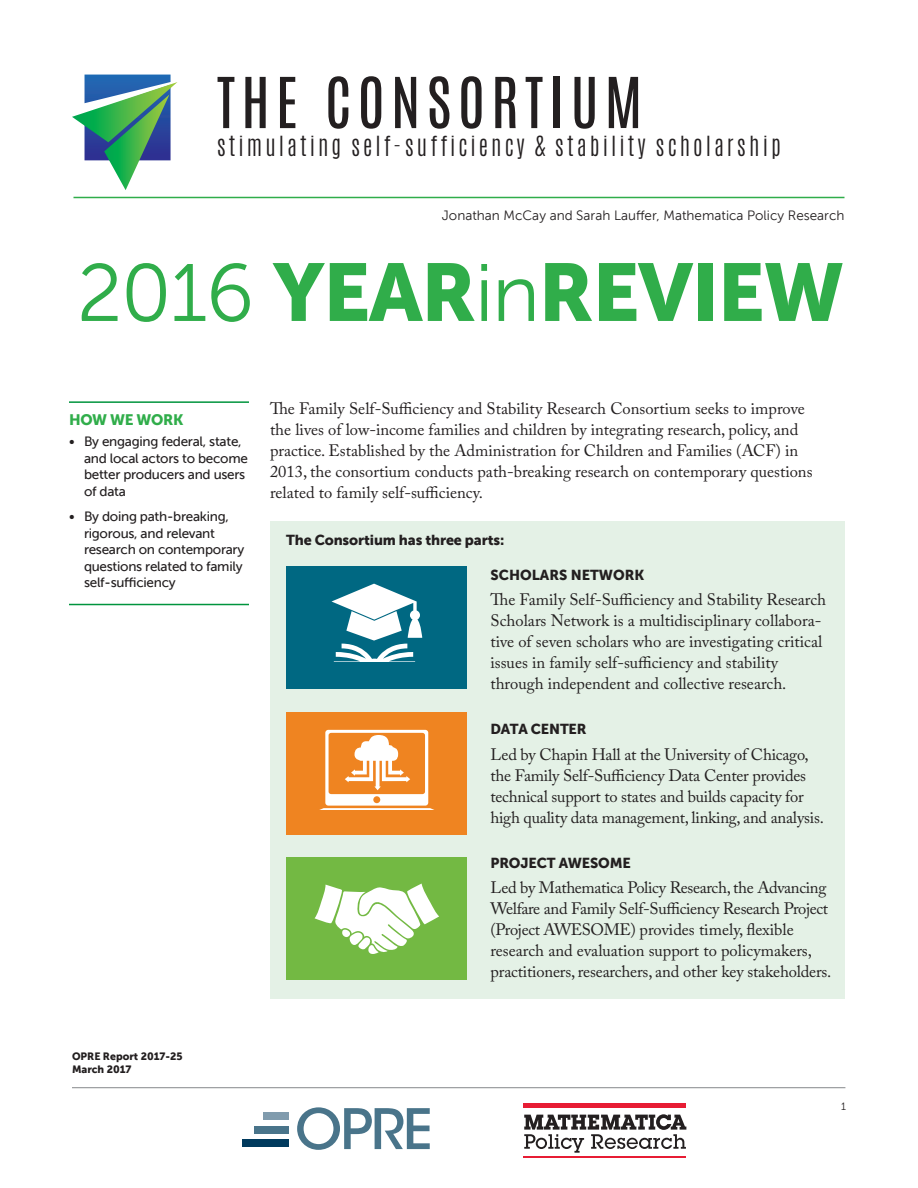
<style>
.page{position:relative;width:918px;height:1188px;background:#fff}
.page>*{position:absolute;margin:0;border:0;box-sizing:border-box;transform-origin:0 0}
.t1{font:81px "Museo Sans 900";letter-spacing:-.02em;color:#30ad4a}
.t2{font:59.55px "Antonio";letter-spacing:.1em;color:#231f20}
.t3{font:300 23.25px "Antonio";letter-spacing:.13em;color:#231f20}
.INTRODUCTION_no_bold{font:16.5px/21px "Adobe Caslon Pro";color:#231f20}
.CALLOUT_BOX_SUBHEAD{font:15px "Museo Sans 900";letter-spacing:-.02em;color:#30ad4a}
.TEXT_--bullet_list_w{font:14.25px "Museo Sans 900";letter-spacing:-.01em;color:#231f20}
.t4{font:13.5px/16.5px "Museo Sans 500";letter-spacing:-.02em;color:#231f20}
.t5{font:13.5px "Museo Sans 300";color:#231f20}
.FOR_MORE_INFORMATION{font:10.5px "Museo Sans 900";color:#231f20}
.DATE{font:10.5px "Museo Sans 900";color:#231f20}
.t6{font:10.5px "Museo Sans 300";color:#231f20}
.s1{font-family:"Museo Sans 300"}
</style>
<div class="page">
<div style="left:270px;top:521px;width:575px;height:477px;background:#e4f1e6"></div>
<hr style="left:72px;top:1087px;width:773px;height:1px;background:#939598">
<hr style="left:74px;top:197px;width:770px;height:1px;background:#30ad4a">
<svg style="left:72px;top:75px;width:106px;height:115px"></svg>
<hr style="left:69px;top:401px;width:180px;height:2px;background:#00943d">
<hr style="left:69px;top:604px;width:180px;height:1px;background:#00943d">
<div style="left:286px;top:712px;width:181px;height:123px;background:#ef8421"></div>
<div style="left:286px;top:857px;width:181px;height:123px;background:#73b943"></div>
<div style="left:286px;top:566px;width:181px;height:123px;background:#006882"></div>
<svg style="left:332px;top:584px;width:90px;height:78px"></svg>
<svg style="left:322px;top:730px;width:110px;height:79px"></svg>
<svg style="left:315px;top:883px;width:124px;height:70px"></svg>
<svg style="left:297px;top:1107px;width:133px;height:43px"></svg>
<div style="left:263px;top:1112px;width:25px;height:8px;background:#809bad"></div>
<div style="left:254px;top:1126px;width:34px;height:8px;background:#49748a"></div>
<div style="left:242px;top:1139px;width:46px;height:8px;background:#003a5d"></div>
<hr style="left:524px;top:1156px;width:162px;height:1px;background:#e71c34">
<div style="left:524px;top:1103px;width:162px;height:5px;background:#e71c34"></div>
<svg style="left:524px;top:1114px;width:162px;height:39px"></svg>
<p class="t2" style="left:217px;top:59px;width:427px">THE CONSORTIUM</p>
<p class="t3" style="left:217px;top:129px;width:566px">stimulating self-sufficiency &amp; stability scholarship</p>
<p class="t5" style="left:442px;top:208px;width:404px">Jonathan McCay and Sarah Lauffer, Mathematica Policy Research</p>
<p class="t1" style="left:77px;top:247px;width:769px"><span class="s1">2016</span> YEAR<span class="s1">in</span>REVIEW</p>
<p class="CALLOUT_BOX_SUBHEAD" style="left:69px;top:412px;width:116px">HOW WE WORK</p>
<p class="t4" style="left:84px;top:434px;width:165px;text-indent:-15px">• By engaging federal, state, and local actors to become better producers and users of data</p>
<p class="t4" style="left:84px;top:509px;width:162px;text-indent:-15px">• By doing path-breaking, rigorous, and relevant research on contemporary questions related to family self-sufficiency</p>
<p class="INTRODUCTION_no_bold" style="left:270px;top:397px;width:544px">The Family Self-Sufficiency and Stability Research Consortium seeks to improve the lives of low-income families and children by integrating research, policy, and practice. Established by the Administration for Children and Families (ACF) in 2013, the consortium conducts path-breaking research on contemporary questions related to family self-sufficiency.</p>
<p class="TEXT_--bullet_list_w" style="left:286px;top:532px;width:220px">The Consortium has three parts:</p>
<p class="TEXT_--bullet_list_w" style="left:490px;top:567px;width:155px">SCHOLARS NETWORK</p>
<p class="INTRODUCTION_no_bold" style="left:490px;top:589px;width:337px">The Family Self-Sufficiency and Stability Research Scholars Network is a multidisciplinary collabora&shy;tive of seven scholars who are investigating critical issues in family self-sufficiency and stability through independent and collective research.</p>
<p class="TEXT_--bullet_list_w" style="left:490px;top:721px;width:98px">DATA CENTER</p>
<p class="INTRODUCTION_no_bold" style="left:490px;top:744px;width:335px">Led by Chapin Hall at the University of Chicago, the Family Self-Sufficiency Data Center provides technical support to states and builds capacity for high quality data management, linking, and analysis.</p>
<p class="TEXT_--bullet_list_w" style="left:491px;top:855px;width:142px">PROJECT AWESOME</p>
<p class="INTRODUCTION_no_bold" style="left:491px;top:877px;width:343px">Led by Mathematica Policy Research, the Advancing Welfare and Family Self-Sufficiency Research Project (Project AWESOME) provides timely, flexible research and evaluation support to policymakers, practitioners, researchers, and other key stakeholders.</p>
<p class="FOR_MORE_INFORMATION" style="left:72px;top:1050px;width:112px">OPRE Report 2017-25</p>
<p class="DATE" style="left:72px;top:1064px;width:61px">March 2017</p>
<p class="t6" style="left:841px;top:1101px;width:6px">1</p>
</div>
